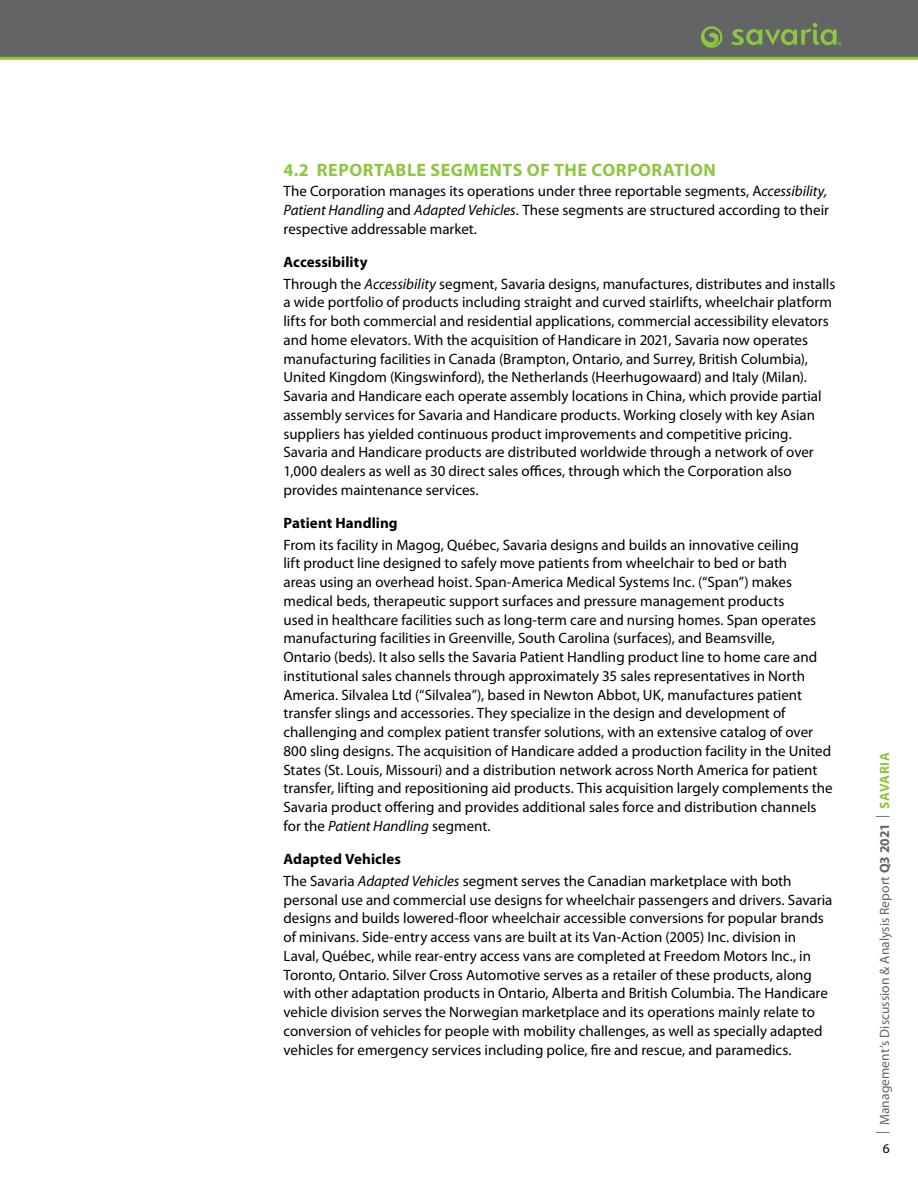
<style>
.page{position:relative;width:918px;height:1188px;background:#fff}
.page>*{position:absolute;margin:0;border:0;box-sizing:border-box;transform-origin:0 0}
.Subhead_2{font:700 18px "Myriad Pro";letter-spacing:.03em;color:#8dc63f}
.body{font:15px/18.8px "Myriad Pro";color:#000}
.Subhead_3{font:700 15px "Myriad Pro";letter-spacing:.005em;color:#000}
.t1{font:13.5px "Myriad Pro";letter-spacing:.005em;color:#636466}
.t2{font:13.5px "Myriad Pro";color:#000}
.s1{font-style:italic}
.s2{font-weight:700}
.s3{font-weight:700;color:#8dc63f}
</style>
<div class="page">
<div style="left:0;top:0;width:918px;height:58px;background:#636466"></div>
<svg style="left:701px;top:26px;width:21px;height:22px"></svg>
<svg style="left:731px;top:23px;width:110px;height:22px"></svg>
<hr style="left:0;top:57px;width:918px;height:3px;background:#8dc63f">
<p class="Subhead_2" style="left:284px;top:158px;width:434px">4.2 REPORTABLE SEGMENTS OF THE CORPORATION</p>
<p class="body" style="left:284px;top:182px;width:547px">The Corporation manages its operations under three reportable segments, A<span class="s1">ccessibility,<br>Patient Handling</span> and <span class="s1">Adapted Vehicles.</span> These segments are structured according to their respective addressable market.</p>
<p class="Subhead_3" style="left:284px;top:252px;width:86px">Accessibility</p>
<p class="body" style="left:284px;top:274px;width:553px">Through the <span class="s1">Accessibility</span> segment, Savaria designs, manufactures, distributes and installs a wide portfolio of products including straight and curved stairlifts, wheelchair platform lifts for both commercial and residential applications, commercial accessibility elevators and home elevators. With the acquisition of Handicare in 2021, Savaria now operates manufacturing facilities in Canada (Brampton, Ontario, and Surrey, British Columbia), United Kingdom (Kingswinford), the Netherlands (Heerhugowaard) and Italy (Milan).<br>Savaria and Handicare each operate assembly locations in China, which provide partial assembly services for Savaria and Handicare products. Working closely with key Asian suppliers has yielded continuous product improvements and competitive pricing.<br>Savaria and Handicare products are distributed worldwide through a network of over 1,000 dealers as well as 30 direct sales offices, through which the Corporation also provides maintenance services.</p>
<p class="Subhead_3" style="left:284px;top:513px;width:116px">Patient Handling</p>
<p class="body" style="left:284px;top:535px;width:551px">From its facility in Magog, Québec, Savaria designs and builds an innovative ceiling<br>lift product line designed to safely move patients from wheelchair to bed or bath<br>areas using an overhead hoist. Span-America Medical Systems Inc. (“Span”) makes medical beds, therapeutic support surfaces and pressure management products<br>used in healthcare facilities such as long-term care and nursing homes. Span operates manufacturing facilities in Greenville, South Carolina (surfaces), and Beamsville,<br>Ontario (beds). It also sells the Savaria Patient Handling product line to home care and institutional sales channels through approximately 35 sales representatives in North America. Silvalea Ltd (“Silvalea”), based in Newton Abbot, UK, manufactures patient transfer slings and accessories. They specialize in the design and development of challenging and complex patient transfer solutions, with an extensive catalog of over 800 sling designs. The acquisition of Handicare added a production facility in the United States (St. Louis, Missouri) and a distribution network across North America for patient transfer, lifting and repositioning aid products. This acquisition largely complements the Savaria product offering and provides additional sales force and distribution channels for the <span class="s1">Patient Handling</span> segment.</p>
<p class="Subhead_3" style="left:284px;top:849px;width:119px">Adapted Vehicles</p>
<p class="body" style="left:284px;top:871px;width:550px">The Savaria <span class="s1">Adapted Vehicles</span> segment serves the Canadian marketplace with both personal use and commercial use designs for wheelchair passengers and drivers. Savaria designs and builds lowered-floor wheelchair accessible conversions for popular brands of minivans. Side-entry access vans are built at its Van-Action (2005) Inc. division in Laval, Québec, while rear-entry access vans are completed at Freedom Motors Inc., in Toronto, Ontario. Silver Cross Automotive serves as a retailer of these products, along with other adaptation products in Ontario, Alberta and British Columbia. The Handicare vehicle division serves the Norwegian marketplace and its operations mainly relate to conversion of vehicles for people with mobility challenges, as well as specially adapted vehicles for emergency services including police, fire and rescue, and paramedics.</p>
<p class="t1" style="left:876px;top:1134px;width:383px;rotate:-90deg">| Management’s Discussion &amp; Analysis Report <span class="s2">Q3 2021</span> | <span class="s3">SAVARIA</span></p>
<p class="t2" style="left:883px;top:1140px;width:8px">6</p>
</div>
